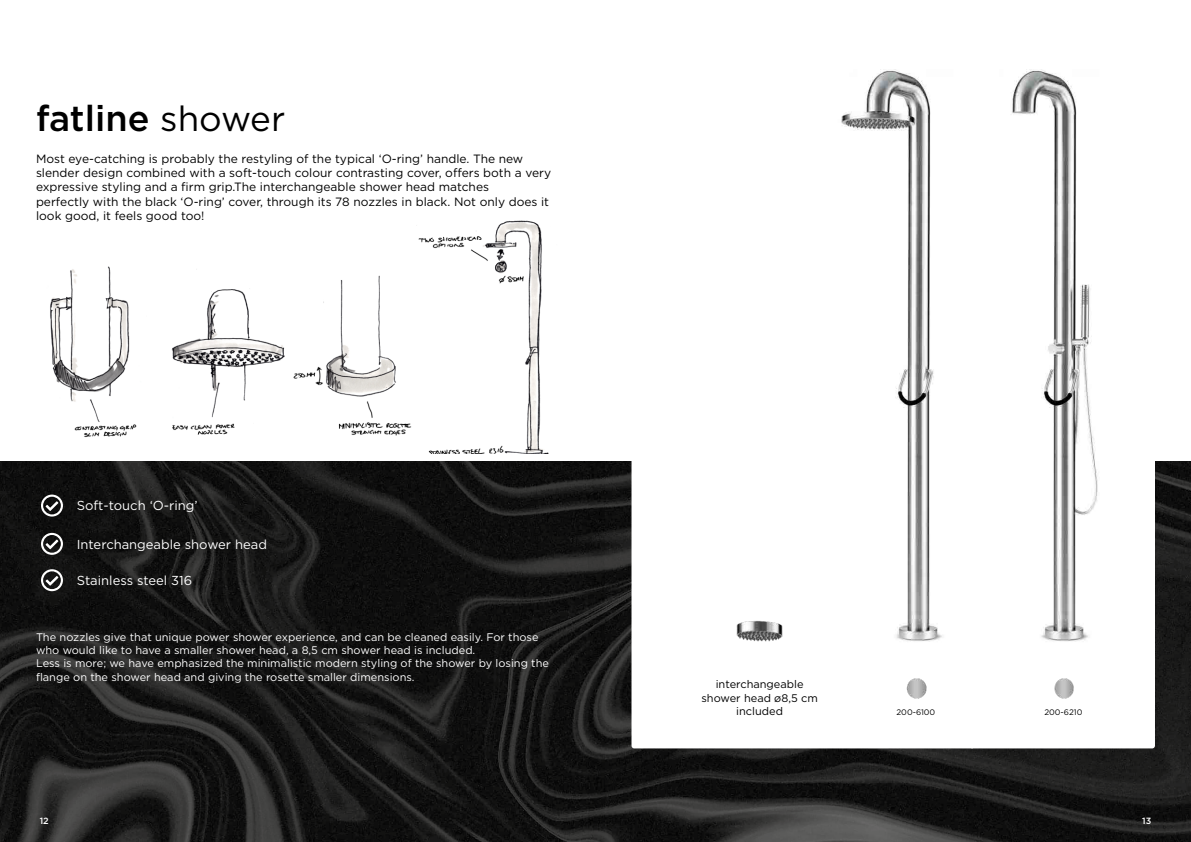
<style>
.page{position:relative;width:1191px;height:842px;background:#fff}
.page>*{position:absolute;margin:0;border:0;box-sizing:border-box;transform-origin:0 0}
.t1{font:500 36px "Gotham";color:#000}
.t2{font:13px "Gotham";color:#fff}
.t3{font:12px/14.4px "Gotham";color:#000}
.t4{font:11px/13.2px "Gotham";color:#fff}
.t5{font:11px/13.2px "Gotham";color:#000;text-align:center}
.t6{font:500 9px "Gotham";color:#fff}
.t7{font:8px "Gotham";color:#000}
.s1{font-weight:400;font-size:35px}
</style>
<div class="page">
<img style="left:0;top:461px;width:588px;height:381px">
<svg style="left:41px;top:495px;width:22px;height:22px"></svg>
<svg style="left:41px;top:533px;width:22px;height:22px"></svg>
<svg style="left:41px;top:569px;width:22px;height:22px"></svg>
<img style="left:50px;top:266px;width:87px;height:171px">
<img style="left:171px;top:289px;width:114px;height:146px">
<img style="left:418px;top:220px;width:131px;height:234px">
<svg style="left:418px;top:258px;width:92px;height:173px"></svg>
<img style="left:293px;top:275px;width:119px;height:161px">
<img style="left:588px;top:461px;width:603px;height:381px">
<svg style="left:972px;top:707px;width:183px;height:41px"></svg>
<img style="left:972px;top:69px;width:183px;height:638px">
<svg style="left:631px;top:461px;width:341px;height:287px"></svg>
<img style="left:680px;top:69px;width:292px;height:638px">
<img style="left:699px;top:418px;width:118px;height:295px">
<svg style="left:276px;top:275px;width:54px;height:68px"></svg>
<svg style="left:254px;top:405px;width:54px;height:31px"></svg>
<img style="left:902px;top:678px;width:27px;height:21px">
<img style="left:1050px;top:678px;width:26px;height:21px">
<h1 class="t1" style="left:36px;top:95px;width:251px">fatline <span class="s1">shower</span></h1>
<p class="t3" style="left:36px;top:151px;width:516px">Most eye-catching is probably the restyling of the typical ‘O-ring’ handle. The new slender design combined with a soft-touch colour contrasting cover, offers both a very expressive styling and a firm grip.The interchangeable shower head matches<br>perfectly with the black ‘O-ring’ cover, through its 78 nozzles in black. Not only does it look good, it feels good too!</p>
<p class="t2" style="left:77px;top:497px;width:122px">Soft-touch ‘O-ring’</p>
<p class="t2" style="left:77px;top:536px;width:192px">Interchangeable shower head</p>
<p class="t2" style="left:77px;top:572px;width:117px">Stainless steel 316</p>
<p class="t4" style="left:36px;top:630px;width:514px">The nozzles give that unique power shower experience, and can be cleaned easily. For those who would like to have a smaller shower head, a 8,5 cm shower head is included.<br>Less is more; we have emphasized the minimalistic modern styling of the shower by losing the flange on the shower head and giving the rosette smaller dimensions.</p>
<p class="t6" style="left:40px;top:815px;width:11px">12</p>
<p class="t5" style="left:701px;top:678px;width:118px">interchangeable shower head ø8,5 cm included</p>
<p class="t7" style="left:896px;top:707px;width:40px">200-6100</p>
<p class="t7" style="left:1044px;top:707px;width:40px">200-6210</p>
<p class="t6" style="left:1142px;top:815px;width:11px">13</p>
</div>
